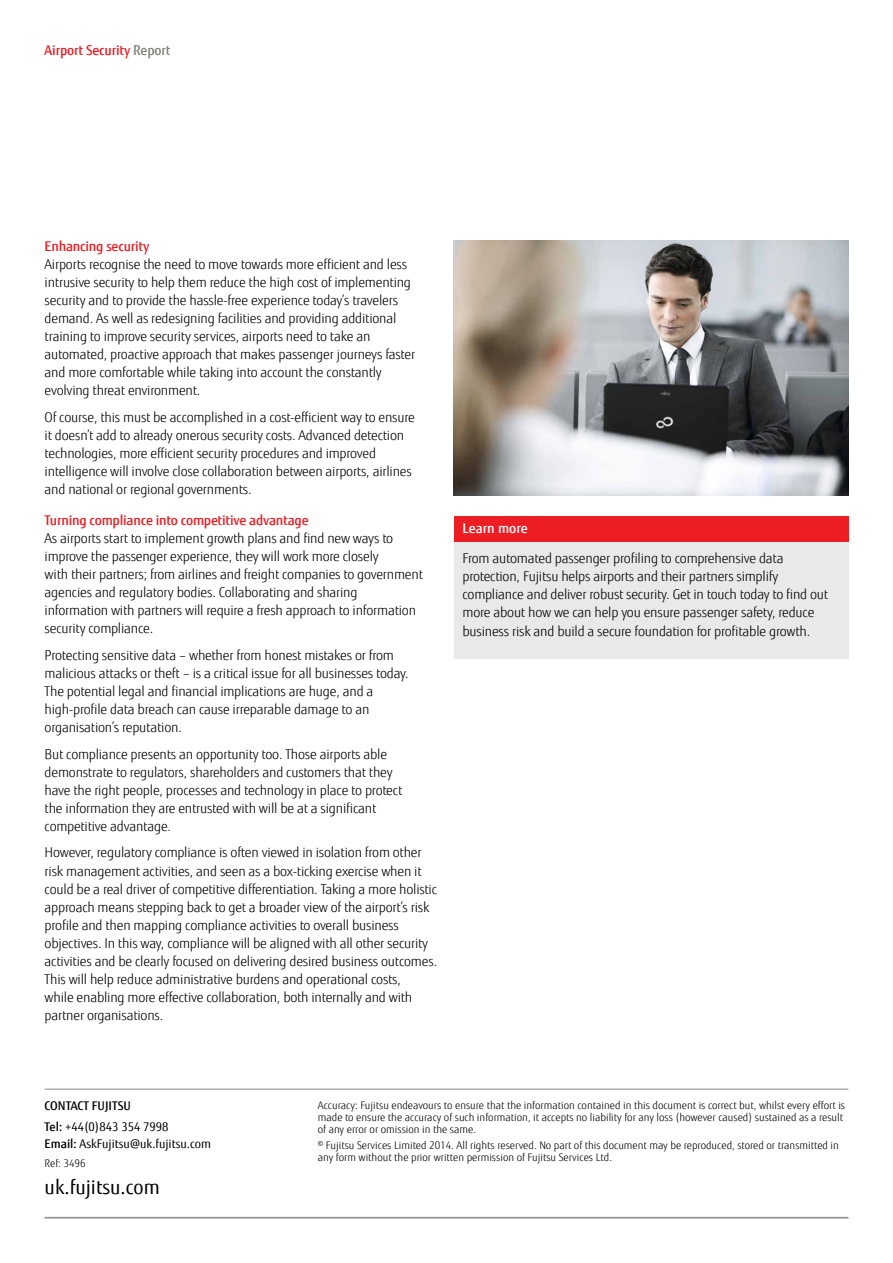
<style>
.page{position:relative;width:893px;height:1263px;background:#fff}
.page>*{position:absolute;margin:0;border:0;box-sizing:border-box;transform-origin:0 0}
.t1{font:19.5px "Fujitsu Sans";color:#000}
.t2{font:300 13.5px/18px "Fujitsu Sans";letter-spacing:-.015em;color:#000}
.t3{font:500 13.5px "Fujitsu Sans";letter-spacing:-.015em;color:#ed1d24}
.t4{font:500 13.5px "Fujitsu Sans";color:#fff}
.t5{font:500 12px/20.9px "Fujitsu Sans";color:#000}
.t6{font:12px "Fujitsu Sans";color:#000}
.t7{font:300 10.5px/12px "Fujitsu Sans";color:#000}
.s1{color:#818179}
.s2{font-weight:400}
.s3{font-weight:500}
</style>
<div class="page">
<hr style="left:45px;top:1089px;width:803px;height:1px;background:#94958d">
<hr style="left:45px;top:1217px;width:803px;height:1px;background:#94958d">
<div style="left:454px;top:517px;width:394px;height:25px;background:#ed1d24"></div>
<div style="left:454px;top:542px;width:394px;height:117px;background:#e9e9ea"></div>
<img style="left:454px;top:240px;width:394px;height:255px">
<p class="t3" style="left:45px;top:42px;width:127px">Airport Security <span class="s1">Report</span></p>
<p class="t3" style="left:45px;top:238px;width:106px">Enhancing security</p>
<p class="t2" style="left:45px;top:255px;width:372px">Airports recognise the need to move towards more efficient and less intrusive security to help them reduce the high cost of implementing security and to provide the hassle-free experience today’s travelers demand. As well as redesigning facilities and providing additional training to improve security services, airports need to take an automated, proactive approach that makes passenger journeys faster and more comfortable while taking into account the constantly evolving threat environment.</p>
<p class="t2" style="left:45px;top:408px;width:372px">Of course, this must be accomplished in a cost-efficient way to ensure it doesn’t add to already onerous security costs. Advanced detection technologies, more efficient security procedures and improved intelligence will involve close collaboration between airports, airlines and national or regional governments.</p>
<p class="t3" style="left:45px;top:512px;width:266px">Turning compliance into competitive advantage</p>
<p class="t2" style="left:45px;top:529px;width:380px">As airports start to implement growth plans and find new ways to improve the passenger experience, they will work more closely<br>with their partners; from airlines and freight companies to government agencies and regulatory bodies. Collaborating and sharing information with partners will require a fresh approach to information security compliance.</p>
<p class="t2" style="left:45px;top:646px;width:366px">Protecting sensitive data – whether from honest mistakes or from malicious attacks or theft – is a critical issue for all businesses today.<br>The potential legal and financial implications are huge, and a high-profile data breach can cause irreparable damage to an organisation’s reputation.</p>
<p class="t2" style="left:45px;top:745px;width:359px">But compliance presents an opportunity too. Those airports able demonstrate to regulators, shareholders and customers that they have the right people, processes and technology in place to protect the information they are entrusted with will be at a significant competitive advantage.</p>
<p class="t2" style="left:45px;top:844px;width:394px">However, regulatory compliance is often viewed in isolation from other risk management activities, and seen as a box-ticking exercise when it could be a real driver of competitive differentiation. Taking a more holistic approach means stepping back to get a broader view of the airport’s risk profile and then mapping compliance activities to overall business objectives. In this way, compliance will be aligned with all other security activities and be clearly focused on delivering desired business outcomes.<br>This will help reduce administrative burdens and operational costs,<br>while enabling more effective collaboration, both internally and with partner organisations.</p>
<p class="t4" style="left:462px;top:520px;width:67px">Learn more</p>
<p class="t2" style="left:462px;top:550px;width:367px">From automated passenger profiling to comprehensive data protection, Fujitsu helps airports and their partners simplify compliance and deliver robust security. Get in touch today to find out more about how we can help you ensure passenger safety, reduce business risk and build a secure foundation for profitable growth.</p>
<p class="t5" style="left:45px;top:1095px;width:125px">CONTACT FUJITSU<br>Tel: <span class="s2">+44(0)843 354 7998</span></p>
<p class="t6" style="left:45px;top:1137px;width:168px"><span class="s3">Email:</span> AskFujitsu@uk.fujitsu.com</p>
<p class="t7" style="left:45px;top:1158px;width:43px">Ref: 3496</p>
<h1 class="t1" style="left:45px;top:1175px;width:117px">uk.fujitsu.com</h1>
<p class="t7" style="left:318px;top:1099px;width:529px">Accuracy: Fujitsu endeavours to ensure that the information contained in this document is correct but, whilst every effort is made to ensure the accuracy of such information, it accepts no liability for any loss (however caused) sustained as a result of any error or omission in the same.</p>
<p class="t7" style="left:318px;top:1139px;width:523px">© Fujitsu Services Limited 2014. All rights reserved. No part of this document may be reproduced, stored or transmitted in any form without the prior written permission of Fujitsu Services Ltd.</p>
</div>
